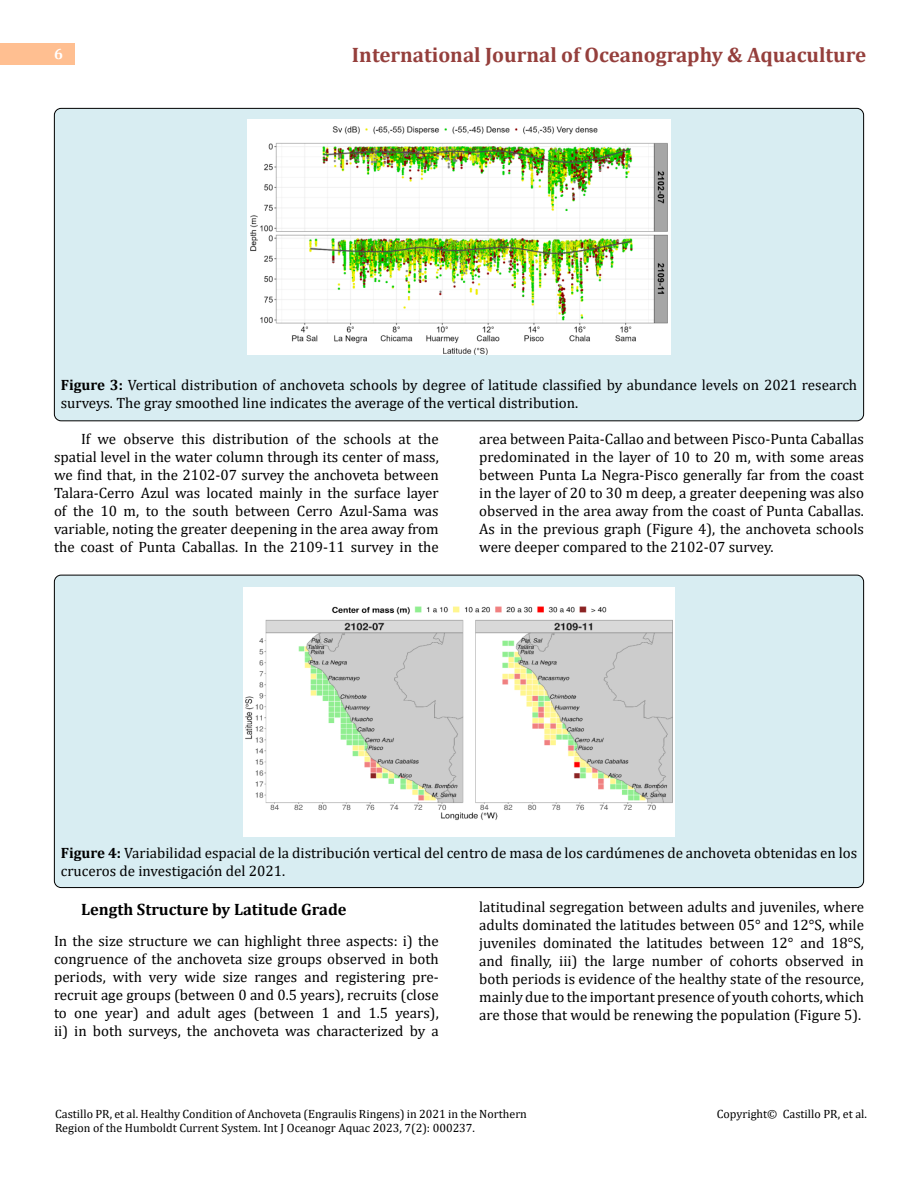
<style>
.page{position:relative;width:918px;height:1188px;background:#fff}
.page>*{position:absolute;margin:0;border:0;box-sizing:border-box;transform-origin:0 0}
.t1{font:700 21px "Cambria";color:#953f3c}
.t2{font:700 16.5px "Cambria";color:#000}
.t3{font:15px/18px "Cambria";color:#000;text-align:justify}
.t4{font:700 15px "Cambria";color:#fff}
.t5{font:12px/14.4px "Cambria";color:#000}
.s1{font-weight:700}
</style>
<div class="page">
<div style="left:0;top:43px;width:75px;height:21px;background:#ffbf91"></div>
<div style="left:54px;top:575px;width:810px;height:313px;background:#d8edf2;border-radius:7px"></div>
<div style="left:54px;top:108px;width:810px;height:313px;background:#d8edf2;border-radius:7px"></div>
<img style="left:247px;top:120px;width:424px;height:235px">
<img style="left:244px;top:588px;width:430px;height:248px">
<p class="t4" style="left:54px;top:44px;width:10px">6</p>
<h1 class="t1" style="left:352px;top:40px;width:516px">International Journal of Oceanography &amp; Aquaculture</h1>
<p class="t3" style="left:61px;top:375px;width:798px"><span class="s1">Figure 3:</span> Vertical distribution of anchoveta schools by degree of latitude classified by abundance levels on 2021 research surveys. The gray smoothed line indicates the average of the vertical distribution.</p>
<p class="t3" style="left:54px;top:429px;width:386px;text-indent:27px">If we observe this distribution of the schools at the spatial level in the water column through its center of mass, we find that, in the 2102-07 survey the anchoveta between Talara-Cerro Azul was located mainly in the surface layer of the 10 m, to the south between Cerro Azul-Sama was variable, noting the greater deepening in the area away from the coast of Punta Caballas. In the 2109-11 survey in the</p>
<p class="t3" style="left:479px;top:429px;width:386px">area between Paita-Callao and between Pisco-Punta Caballas predominated in the layer of 10 to 20 m, with some areas between Punta La Negra-Pisco generally far from the coast in the layer of 20 to 30 m deep, a greater deepening was also observed in the area away from the coast of Punta Caballas.<br>As in the previous graph (Figure 4), the anchoveta schools were deeper compared to the 2102-07 survey.</p>
<p class="t3" style="left:61px;top:843px;width:798px"><span class="s1">Figure 4:</span> Variabilidad espacial de la distribución vertical del centro de masa de los cardúmenes de anchoveta obtenidas en los cruceros de investigación del 2021.</p>
<p class="t2" style="left:81px;top:897px;width:267px">Length Structure by Latitude Grade</p>
<p class="t3" style="left:54px;top:932px;width:386px">In the size structure we can highlight three aspects: i) the congruence of the anchoveta size groups observed in both periods, with very wide size ranges and registering pre&shy;recruit age groups (between 0 and 0.5 years), recruits (close to one year) and adult ages (between 1 and 1.5 years), ii) in both surveys, the anchoveta was characterized by a</p>
<p class="t3" style="left:479px;top:897px;width:386px">latitudinal segregation between adults and juveniles, where adults dominated the latitudes between 05° and 12°S, while juveniles dominated the latitudes between 12° and 18°S, and finally, iii) the large number of cohorts observed in both periods is evidence of the healthy state of the resource, mainly due to the important presence of youth cohorts, which are those that would be renewing the population (Figure 5).</p>
<p class="t5" style="left:55px;top:1106px;width:473px">Castillo PR, et al. Healthy Condition of Anchoveta (Engraulis Ringens) in 2021 in the Northern<br>Region of the Humboldt Current System. Int J Oceanogr Aquac 2023, 7(2): 000237.</p>
<p class="t5" style="left:717px;top:1106px;width:152px">Copyright© Castillo PR, et al.</p>
</div>
